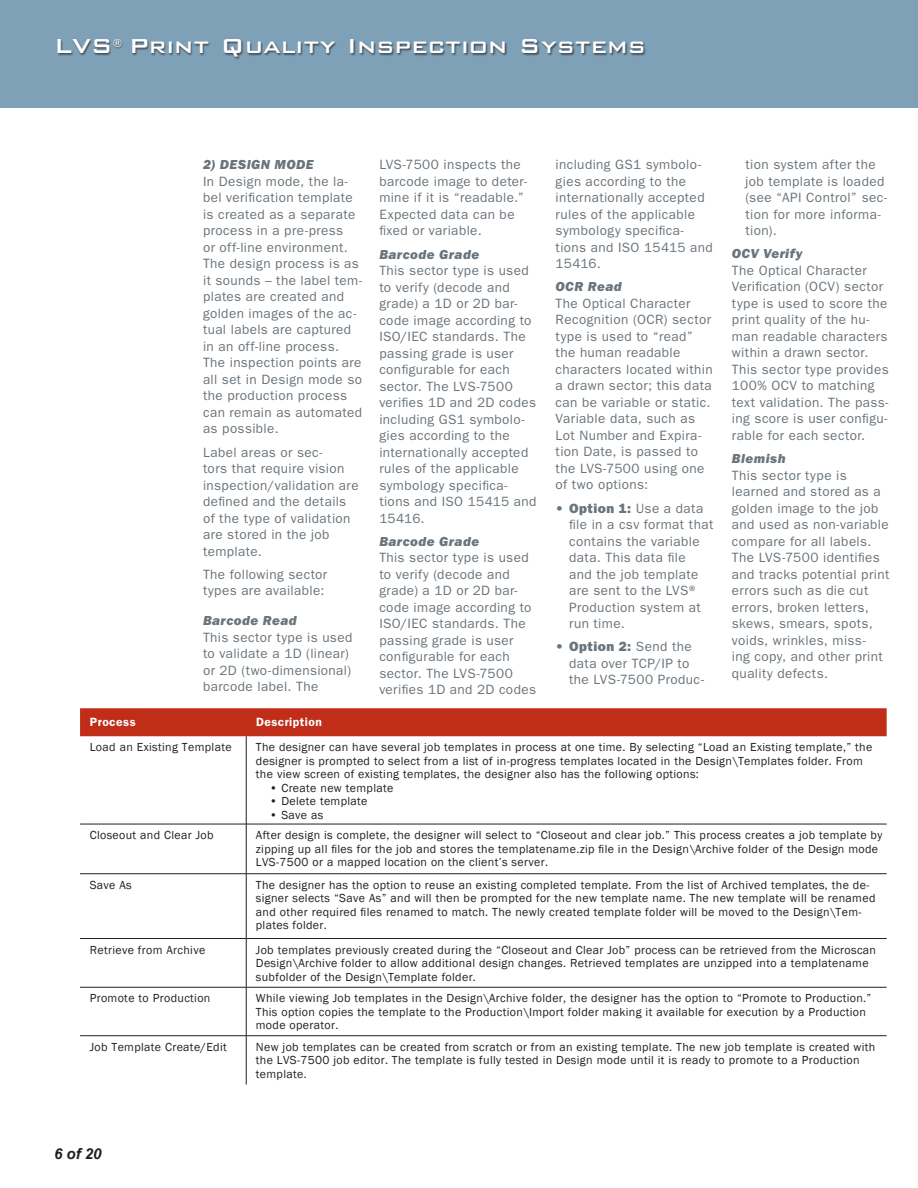
<style>
.page{position:relative;width:918px;height:1188px;background:#fff}
.page>*{position:absolute;margin:0;border:0;box-sizing:border-box;transform-origin:0 0}
.t1{font:500 27px "Bank Gothic BT";color:#fff}
.t2{font:italic 700 15px "Arial";color:#231f20}
.t3{font:13.5px/16.5px "ITC Franklin Gothic Std";letter-spacing:.03em;color:#6a747b}
.t4{font:13.5px "ITC Franklin Gothic Std Hvy It";letter-spacing:.03em;color:#6a747b}
.t5{font:13.5px "ITC Franklin Gothic Std Hvy";letter-spacing:.035em;color:#6a747b}
.t6{font:12px/13.5px "Franklin Gothic";letter-spacing:.03em;color:#231f20}
.t7{font:600 12px "ITC Franklin Gothic Std";letter-spacing:.04em;color:#fff}
.t8{font:500 11.4px "Bank Gothic BT";color:#fff}
.s1{font-family:"ITC Franklin Gothic Std"}
</style>
<div class="page">
<div style="left:0;top:0;width:918px;height:108px;background:#7ea1b7"></div>
<div style="left:58px;top:38px;width:588px;height:22px;background:#231f20;opacity:.7"></div>
<div style="left:80px;top:708px;width:807px;height:28px;background:#c02d19"></div>
<hr style="left:80px;top:824px;width:166px;height:1px;background:#231f20">
<hr style="left:246px;top:824px;width:641px;height:1px;background:#231f20">
<hr style="left:80px;top:873px;width:166px;height:1px;background:#231f20">
<hr style="left:246px;top:873px;width:641px;height:1px;background:#231f20">
<hr style="left:80px;top:938px;width:166px;height:1px;background:#231f20">
<hr style="left:246px;top:938px;width:641px;height:1px;background:#231f20">
<hr style="left:80px;top:987px;width:166px;height:1px;background:#231f20">
<hr style="left:246px;top:987px;width:641px;height:1px;background:#231f20">
<hr style="left:80px;top:1035px;width:166px;height:1px;background:#231f20">
<hr style="left:246px;top:1035px;width:641px;height:1px;background:#231f20">
<hr style="left:246px;top:736px;width:1px;height:88px;background:#231f20">
<hr style="left:246px;top:824px;width:1px;height:50px;background:#231f20">
<hr style="left:246px;top:874px;width:1px;height:65px;background:#231f20">
<hr style="left:246px;top:939px;width:1px;height:48px;background:#231f20">
<hr style="left:246px;top:987px;width:1px;height:49px;background:#231f20">
<hr style="left:246px;top:1036px;width:1px;height:49px;background:#231f20">
<h1 class="t1" style="left:54px;top:32px;width:60px">LVS</h1>
<p class="t8" style="left:113px;top:38px;width:11px">®</p>
<h1 class="t1" style="left:129px;top:32px;width:518px">Print Quality Inspection Systems</h1>
<p class="t4" style="left:203px;top:157px;width:112px">2) DESIGN MODE</p>
<p class="t3" style="left:203px;top:173px;width:161px">In Design mode, the la&shy;bel verification template is created as a separate process in a pre-press<br>or off-line environment.<br>The design process is as it sounds – the label tem&shy;plates are created and golden images of the ac&shy;tual labels are captured in an off-line process.<br>The inspection points are all set in Design mode so the production process can remain as automated as possible.</p>
<p class="t3" style="left:203px;top:444px;width:157px">Label areas or sec-<br>tors that require vision inspection/validation are defined and the details of the type of validation are stored in the job template.</p>
<p class="t3" style="left:203px;top:566px;width:126px">The following sector types are available:</p>
<p class="t4" style="left:203px;top:613px;width:95px">Barcode Read</p>
<p class="t3" style="left:203px;top:629px;width:151px">This sector type is used to validate a 1D (linear) or 2D (two-dimensional) barcode label. The</p>
<p class="t3" style="left:379px;top:157px;width:149px">LVS-7500 inspects the barcode image to deter&shy;mine if it is “readable.”<br>Expected data can be fixed or variable.</p>
<p class="t4" style="left:379px;top:246px;width:101px">Barcode Grade</p>
<p class="t3" style="left:379px;top:262px;width:159px">This sector type is used to verify (decode and grade) a 1D or 2D bar&shy;code image according to<br>ISO/IEC standards. The passing grade is user configurable for each sector. The LVS-7500 verifies 1D and 2D codes including GS1 symbolo&shy;gies according to the internationally accepted rules of the applicable symbology specifica&shy;tions and ISO 15415 and<br>15416.</p>
<p class="t4" style="left:379px;top:533px;width:101px">Barcode Grade</p>
<p class="t3" style="left:379px;top:550px;width:158px">This sector type is used to verify (decode and grade) a 1D or 2D bar&shy;code image according to<br>ISO/IEC standards. The passing grade is user configurable for each sector. The LVS-7500 verifies 1D and 2D codes</p>
<p class="t3" style="left:556px;top:157px;width:159px">including GS1 symbolo&shy;gies according to the internationally accepted rules of the applicable symbology specifica&shy;tions and ISO 15415 and<br>15416.</p>
<p class="t4" style="left:556px;top:279px;width:68px">OCR Read</p>
<p class="t3" style="left:556px;top:295px;width:159px">The Optical Character<br>Recognition (OCR) sector type is used to “read” the human readable characters located within a drawn sector; this data can be variable or static.<br>Variable data, such as<br>Lot Number and Expira&shy;tion Date, is passed to the LVS-7500 using one of two options:</p>
<p class="t5" style="left:556px;top:500px;width:149px">• Option 1: <span class="s1">Use a data</span></p>
<p class="t3" style="left:569px;top:516px;width:146px">file in a csv format that contains the variable data. This data file<br>and the job template are sent to the LVS®<br>Production system at run time.</p>
<p class="t5" style="left:556px;top:639px;width:138px">• Option 2: <span class="s1">Send the</span></p>
<p class="t3" style="left:569px;top:655px;width:136px">data over TCP/IP to the LVS-7500 Produc-</p>
<p class="t3" style="left:745px;top:156px;width:143px">tion system after the job template is loaded (see “API Control” sec&shy;tion for more informa&shy;tion).</p>
<p class="t4" style="left:732px;top:246px;width:72px">OCV Verify</p>
<p class="t3" style="left:732px;top:262px;width:158px">The Optical Character<br>Verification (OCV) sector type is used to score the print quality of the hu&shy;man readable characters within a drawn sector.<br>This sector type provides<br>100% OCV to matching text validation. The pass&shy;ing score is user configu&shy;rable for each sector.</p>
<p class="t4" style="left:732px;top:451px;width:55px">Blemish</p>
<p class="t3" style="left:732px;top:467px;width:159px">This sector type is learned and stored as a golden image to the job and used as non-variable compare for all labels.<br>The LVS-7500 identifies and tracks potential print errors such as die cut errors, broken letters, skews, smears, spots, voids, wrinkles, miss-<br>ing copy, and other print quality defects.</p>
<p class="t7" style="left:90px;top:715px;width:47px">Process</p>
<p class="t7" style="left:256px;top:715px;width:67px">Description</p>
<p class="t6" style="left:90px;top:741px;width:143px">Load an Existing Template</p>
<p class="t6" style="left:256px;top:741px;width:618px">The designer can have several job templates in process at one time. By selecting “Load an Existing template,” the designer is prompted to select from a list of in-progress templates located in the Design\Templates folder. From the view screen of existing templates, the designer also has the following options:</p>
<p class="t6" style="left:269px;top:781px;width:125px">• Create new template</p>
<p class="t6" style="left:269px;top:795px;width:100px">• Delete template</p>
<p class="t6" style="left:269px;top:808px;width:56px">• Save as</p>
<p class="t6" style="left:90px;top:829px;width:125px">Closeout and Clear Job</p>
<p class="t6" style="left:256px;top:829px;width:628px">After design is complete, the designer will select to “Closeout and clear job.” This process creates a job template by zipping up all files for the job and stores the templatename.zip file in the Design\Archive folder of the Design mode<br>LVS-7500 or a mapped location on the client’s server.</p>
<p class="t6" style="left:90px;top:878px;width:44px">Save As</p>
<p class="t6" style="left:256px;top:878px;width:621px">The designer has the option to reuse an existing completed template. From the list of Archived templates, the de&shy;signer selects “Save As” and will then be prompted for the new template name. The new template will be renamed and other required files renamed to match. The newly created template folder will be moved to the Design\Tem&shy;plates folder.</p>
<p class="t6" style="left:90px;top:943px;width:117px">Retrieve from Archive</p>
<p class="t6" style="left:256px;top:943px;width:622px">Job templates previously created during the “Closeout and Clear Job” process can be retrieved from the Microscan<br>Design\Archive folder to allow additional design changes. Retrieved templates are unzipped into a templatename subfolder of the Design\Template folder.</p>
<p class="t6" style="left:90px;top:992px;width:122px">Promote to Production</p>
<p class="t6" style="left:256px;top:992px;width:617px">While viewing Job templates in the Design\Archive folder, the designer has the option to “Promote to Production.”<br>This option copies the template to the Production\Import folder making it available for execution by a Production mode operator.</p>
<p class="t6" style="left:90px;top:1040px;width:139px">Job Template Create/Edit</p>
<p class="t6" style="left:256px;top:1040px;width:621px">New job templates can be created from scratch or from an existing template. The new job template is created with the LVS-7500 job editor. The template is fully tested in Design mode until it is ready to promote to a Production template.</p>
<p class="t2" style="left:54px;top:1144px;width:49px">6 of 20</p>
</div>
